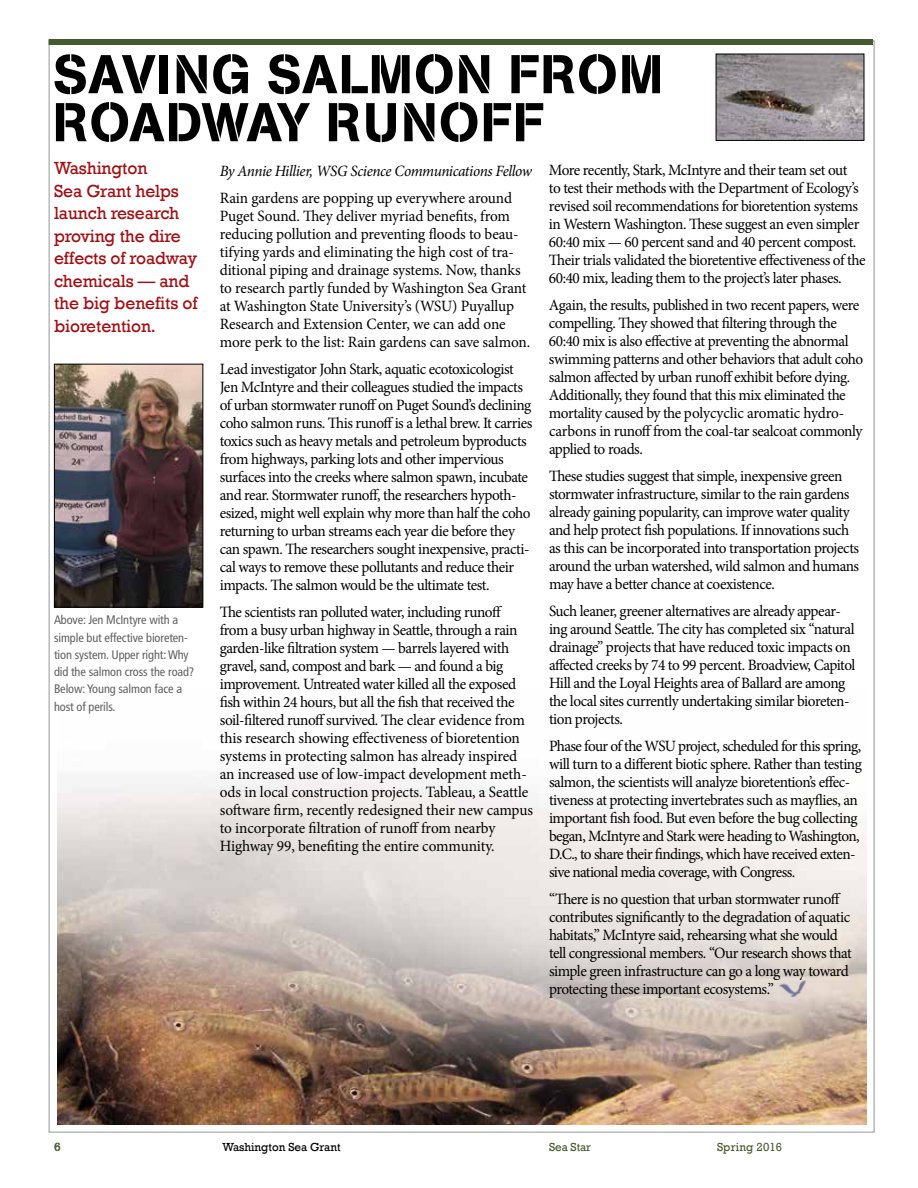
<style>
.page{position:relative;width:918px;height:1188px;background:#fff}
.page>*{position:absolute;margin:0;border:0;box-sizing:border-box;transform-origin:0 0}
.t1{font:54px/48px "AG Book Stencil";letter-spacing:.03em;color:#000}
.t2{font:18px/22.5px "Rockwell";letter-spacing:-.005em;color:#a30d11}
.t3{font:15.75px/18px "Minion Pro";letter-spacing:-.03em;color:#000}
.t4{font:15.75px/18px "Minion Pro";letter-spacing:-.01em;color:#000}
.t5{font:italic 15.75px "Minion Pro";letter-spacing:-.025em;color:#000}
.t6{font:condensed 12.3px/17.2px "Frutiger LT Std";letter-spacing:-.01em;color:#5f6062}
.t7{font:12px "Rockwell";color:#000}
.t8{font:12px "Rockwell";letter-spacing:.01em;color:#445b2f}
.t9{font:12px "AG Book Stencil";color:#445b2f}
</style>
<div class="page">
<img style="left:57px;top:772px;width:810px;height:352px">
<img style="left:56px;top:366px;width:145px;height:240px">
<div style="left:54px;top:364px;width:149px;height:244px;border:1px solid #000"></div>
<div style="left:49px;top:39px;width:824px;height:6px;background:#445b2f"></div>
<img style="left:776px;top:978px;width:33px;height:20px">
<img style="left:718px;top:56px;width:144px;height:83px">
<div style="left:716px;top:54px;width:148px;height:87px;border:1px solid #000"></div>
<h1 class="t1" style="left:53px;top:50px;width:611px">SAVING SALMON FROM<br>ROADWAY RUNOFF</h1>
<p class="t2" style="left:54px;top:157px;width:145px">Washington<br>Sea Grant helps launch research proving the dire effects of roadway chemicals — and the big benefits of bioretention.</p>
<p class="t3" style="left:549px;top:161px;width:318px">More recently, Stark, McIntyre and their team set out<br>to test their methods with the Department of Ecology’s revised soil recommendations for bioretention systems in Western Washington. These suggest an even simpler 60:40 mix — 60 percent sand and 40 percent compost.<br>Their trials validated the bioretentive effectiveness of the 60:40 mix, leading them to the project’s later phases.</p>
<p class="t3" style="left:549px;top:296px;width:316px">Again, the results, published in two recent papers, were compelling. They showed that filtering through the 60:40 mix is also effective at preventing the abnormal swimming patterns and other behaviors that adult coho salmon affected by urban runoff exhibit before dying.<br>Additionally, they found that this mix eliminated the mortality caused by the polycyclic aromatic hydro&shy;carbons in runoff from the coal-tar sealcoat commonly applied to roads.</p>
<p class="t3" style="left:549px;top:467px;width:312px">These studies suggest that simple, inexpensive green stormwater infrastructure, similar to the rain gardens already gaining popularity, can improve water quality and help protect fish populations. If innovations such as this can be incorporated into transportation projects around the urban watershed, wild salmon and humans may have a better chance at coexistence.</p>
<p class="t3" style="left:549px;top:602px;width:308px">Such leaner, greener alternatives are already appear&shy;ing around Seattle. The city has completed six “natural drainage” projects that have reduced toxic impacts on affected creeks by 74 to 99 percent. Broadview, Capitol Hill and the Loyal Heights area of Ballard are among the local sites currently undertaking similar bioreten&shy;tion projects.</p>
<p class="t3" style="left:549px;top:737px;width:314px">Phase four of the WSU project, scheduled for this spring, will turn to a different biotic sphere. Rather than testing salmon, the scientists will analyze bioretention’s effec&shy;tiveness at protecting invertebrates such as mayflies, an important fish food. But even before the bug collecting began, McIntyre and Stark were heading to Washington, D.C., to share their findings, which have received exten&shy;sive national media coverage, with Congress.</p>
<p class="t3" style="left:549px;top:890px;width:304px">“There is no question that urban stormwater runoff contributes significantly to the degradation of aquatic habitats,” McIntyre said, rehearsing what she would tell congressional members. “Our research shows that simple green infrastructure can go a long way toward protecting these important ecosystems.”</p>
<p class="t5" style="left:220px;top:160px;width:314px">By Annie Hillier, WSG Science Communications Fellow</p>
<p class="t4" style="left:220px;top:189px;width:312px">Rain gardens are popping up everywhere around Puget Sound. They deliver myriad benefits, from reducing pollution and preventing floods to beau&shy;tifying yards and eliminating the high cost of tra&shy;ditional piping and drainage systems. Now, thanks to research partly funded by Washington Sea Grant at Washington State University’s (WSU) Puyallup Research and Extension Center, we can add one more perk to the list: Rain gardens can save salmon.</p>
<p class="t3" style="left:220px;top:360px;width:314px">Lead investigator John Stark, aquatic ecotoxicologist Jen McIntyre and their colleagues studied the impacts of urban stormwater runoff on Puget Sound’s declining coho salmon runs. This runoff is a lethal brew. It carries toxics such as heavy metals and petroleum byproducts from highways, parking lots and other impervious surfaces into the creeks where salmon spawn, incubate and rear. Stormwater runoff, the researchers hypoth&shy;esized, might well explain why more than half the coho returning to urban streams each year die before they can spawn. The researchers sought inexpensive, practi&shy;cal ways to remove these pollutants and reduce their impacts. The salmon would be the ultimate test.</p>
<p class="t3" style="left:220px;top:603px;width:315px">The scientists ran polluted water, including runoff from a busy urban highway in Seattle, through a rain garden-like filtration system — barrels layered with gravel, sand, compost and bark — and found a big improvement. Untreated water killed all the exposed fish within 24 hours, but all the fish that received the soil-filtered runoff survived. The clear evidence from this research showing effectiveness of bioretention systems in protecting salmon has already inspired an increased use of low-impact development meth&shy;ods in local construction projects. Tableau, a Seattle software firm, recently redesigned their new campus to incorporate filtration of runoff from nearby Highway 99, benefiting the entire community.</p>
<p class="t6" style="left:54px;top:611px;width:142px">Above: Jen McIntyre with a simple but effective bioreten&shy;tion system. Upper right: Why did the salmon cross the road?<br>Below: Young salmon face a host of perils.</p>
<p class="t9" style="left:54px;top:1140px;width:8px">6</p>
<p class="t7" style="left:222px;top:1140px;width:120px">Washington Sea Grant</p>
<p class="t8" style="left:549px;top:1140px;width:44px">Sea Star</p>
<p class="t8" style="left:717px;top:1140px;width:67px">Spring 2016</p>
</div>
